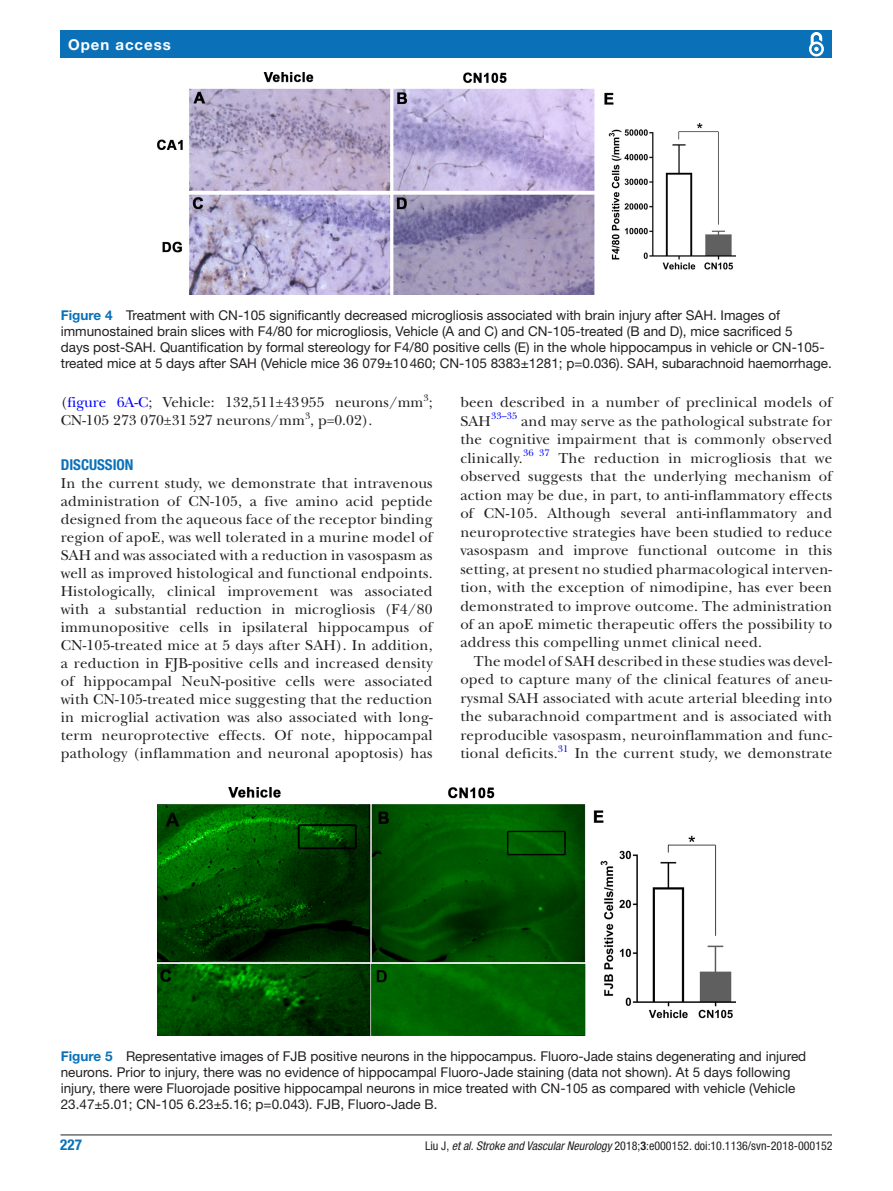
<style>
.page{position:relative;width:893px;height:1191px;background:#fff}
.page>*{position:absolute;margin:0;border:0;box-sizing:border-box;transform-origin:0 0}
.t1{font:15px/18.5px "New Baskerville";letter-spacing:.015em;color:#231f20;text-align:justify}
.t2{font:700 condensed 15px "Helvetica Neue LT Std";color:#0a71b9}
.t3{font:700 15px "Helvetica Neue LT Std";letter-spacing:.065em;color:#fff}
.t4{font:13.5px/16.2px "Helvetica Neue LT Std";color:#231f20}
.t5{font:condensed 12px "Helvetica Neue LT Std";color:#231f20}
.t6{font:9.9px "New Baskerville";letter-spacing:.015em;color:#00f}
.t7{font:9.9px "New Baskerville";color:#231f20}
.s1{font-weight:700;color:#0a71b9}
.s2{color:#00f}
.s3{font-style:italic}
.s4{font-weight:700}
</style>
<div class="page">
<hr style="left:61px;top:1134px;width:771px;height:1px;background:#231f20">
<div style="left:61px;top:31px;width:771px;height:27px;background:#0a71b9"></div>
<svg style="left:809px;top:32px;width:15px;height:25px"></svg>
<div style="left:813px;top:45px;width:7px;height:8px;border:1px solid #0a71b9;border-radius:50%"></div>
<img style="left:157px;top:73px;width:579px;height:221px">
<img style="left:157px;top:787px;width:579px;height:248px">
<p class="t3" style="left:68px;top:35px;width:104px">Open access</p>
<p class="t4" style="left:61px;top:306px;width:773px"><span class="s1">Figure 4</span> Treatment with CN-105 significantly decreased microgliosis associated with brain injury after SAH. Images of immunostained brain slices with F4/80 for microgliosis, Vehicle (A and C) and CN-105-treated (B and D), mice sacrificed 5<br>days post-SAH. Quantification by formal stereology for F4/80 positive cells (E) in the whole hippocampus in vehicle or CN-105- treated mice at 5 days after SAH (Vehicle mice 36 079±10460; CN-105 8383±1281; p=0.036). SAH, subarachnoid haemorrhage.</p>
<p class="t7" style="left:424px;top:391px;width:7px">3</p>
<p class="t1" style="left:61px;top:393px;width:373px">(<span class="s2">figure 6A-C</span>; Vehicle: 132,511±43955 neurons/mm ;</p>
<p class="t7" style="left:305px;top:409px;width:7px">3</p>
<p class="t1" style="left:61px;top:411px;width:313px">CN-105 273 070±31527 neurons/mm , p=0.02).</p>
<p class="t2" style="left:61px;top:456px;width:74px">DISCUSSION</p>
<p class="t1" style="left:61px;top:474px;width:373px;line-height:18px">In the current study, we demonstrate that intravenous administration of CN-105, a five amino acid peptide designed from the aqueous face of the receptor binding region of apoE, was well tolerated in a murine model of SAH and was associated with a reduction in vasospasm as well as improved histological and functional endpoints.<br>Histologically, clinical improvement was associated with a substantial reduction in microgliosis (F4/80 immunopositive cells in ipsilateral hippocampus of CN-105-treated mice at 5 days after SAH). In addition, a reduction in FJB-positive cells and increased density of hippocampal NeuN-positive cells were associated with CN-105-treated mice suggesting that the reduction in microglial activation was also associated with long&shy;term neuroprotective effects. Of note, hippocampal pathology (inflammation and neuronal apoptosis) has</p>
<p class="t1" style="left:460px;top:393px;width:373px">been described in a number of preclinical models of<br>SAH</p>
<p class="t6" style="left:491px;top:410px;width:28px">33–35</p>
<p class="t1" style="left:460px;top:412px;width:373px;text-indent:61px">and may serve as the pathological substrate for the cognitive impairment that is commonly observed clinically.</p>
<p class="t6" style="left:523px;top:447px;width:28px">36 37</p>
<p class="t1" style="left:460px;top:449px;width:373px;text-indent:98px">The reduction in microgliosis that we observed suggests that the underlying mechanism of action may be due, in part, to anti-inflammatory effects of CN-105. Although several anti-inflammatory and neuroprotective strategies have been studied to reduce vasospasm and improve functional outcome in this setting, at present no studied pharmacological interven&shy;tion, with the exception of nimodipine, has ever been demonstrated to improve outcome. The administration of an apoE mimetic therapeutic offers the possibility to address this compelling unmet clinical need.</p>
<p class="t1" style="left:460px;top:652px;width:373px;text-indent:14px">The model of SAH described in these studies was devel&shy;oped to capture many of the clinical features of aneu&shy;rysmal SAH associated with acute arterial bleeding into the subarachnoid compartment and is associated with reproducible vasospasm, neuroinflammation and func&shy;tional deficits.<sup>31</sup> In the current study, we demonstrate</p>
<p class="t4" style="left:61px;top:1047px;width:747px"><span class="s1">Figure 5</span> Representative images of FJB positive neurons in the hippocampus. Fluoro-Jade stains degenerating and injured neurons. Prior to injury, there was no evidence of hippocampal Fluoro-Jade staining (data not shown). At 5 days following injury, there were Fluorojade positive hippocampal neurons in mice treated with CN-105 as compared with vehicle (Vehicle 23.47±5.01; CN-105 6.23±5.16; p=0.043). FJB, Fluoro-Jade B.</p>
<p class="t2" style="left:60px;top:1135px;width:23px">227</p>
<p class="t5" style="left:425px;top:1138px;width:409px">Liu J, <span class="s3">et al</span>. <span class="s3">Stroke and Vascular Neurology</span> 2018;<span class="s4">3</span>:e000152. doi:10.1136/svn-2018-000152</p>
</div>
